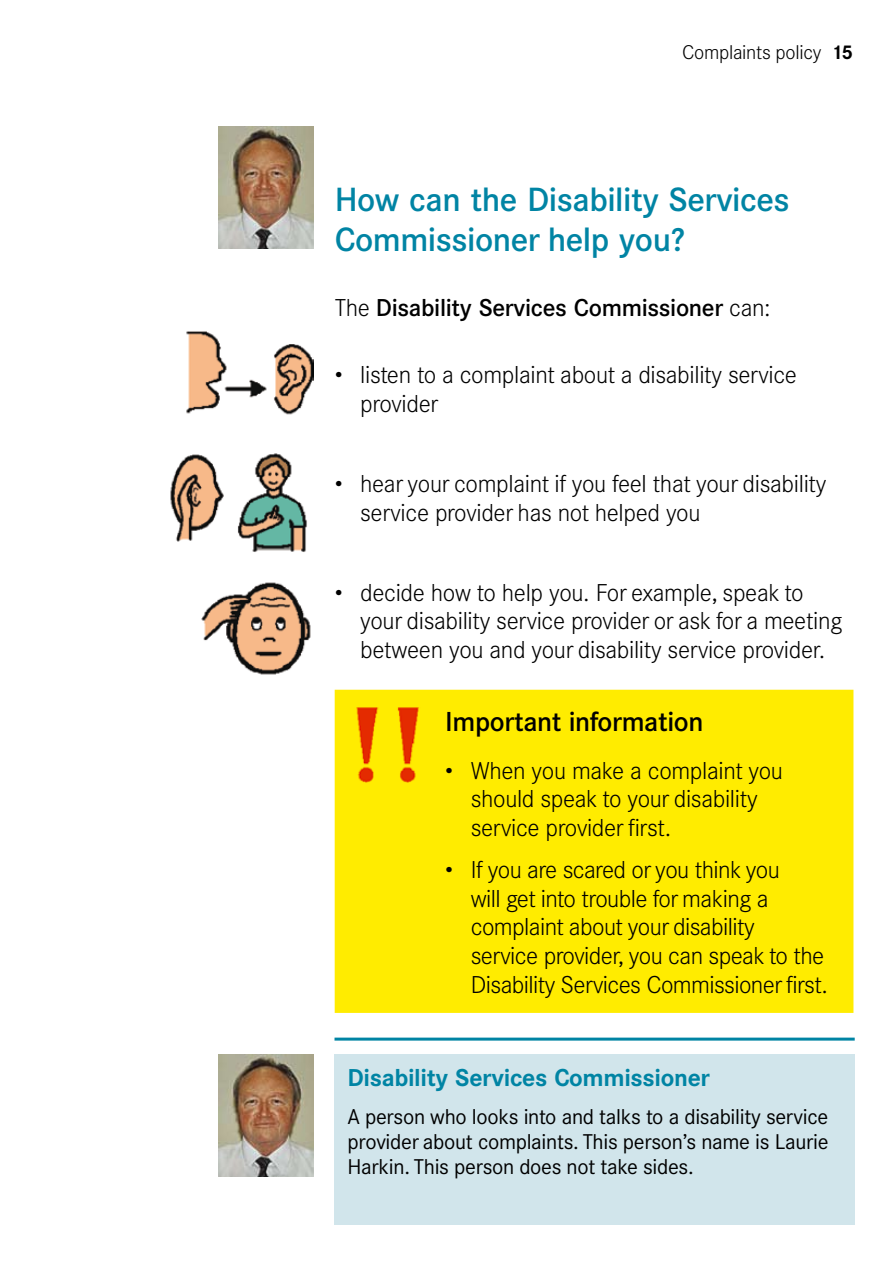
<style>
.page{position:relative;width:893px;height:1263px;background:#fff}
.page>*{position:absolute;margin:0;border:0;box-sizing:border-box;transform-origin:0 0}
.t1{font:500 33px/39.6px "Corporate SBQ";letter-spacing:-.015em;color:#0084a4}
.t2{font:500 27px "Corporate SBQ";letter-spacing:-.015em;color:#000}
.t3{font:300 24px/28.8px "Corporate SBQ";letter-spacing:-.015em;color:#000}
.t4{font:500 24px "Corporate SBQ";letter-spacing:-.015em;color:#000}
.t5{font:700 24px "Corporate SBQ";letter-spacing:-.015em;color:#0084a4}
.t6{font:21px/25.2px "Corporate SBQ";letter-spacing:-.015em;color:#000;text-align:justify}
.t7{font:300 19.5px "Corporate SBQ";letter-spacing:-.015em;color:#000}
.s1{font-weight:700}
.s2{font-weight:300}
</style>
<div class="page">
<div style="left:335px;top:690px;width:518px;height:323px;background:#ffec00"></div>
<img style="left:186px;top:331px;width:127px;height:84px">
<img style="left:170px;top:454px;width:54px;height:88px">
<img style="left:238px;top:453px;width:69px;height:99px">
<img style="left:201px;top:582px;width:110px;height:93px">
<div style="left:335px;top:1054px;width:520px;height:171px;background:#d1e5eb"></div>
<div style="left:353px;top:706px;width:77px;height:88px;background:#ffec00"></div>
<img style="left:356px;top:707px;width:63px;height:76px">
<img style="left:218px;top:1054px;width:95px;height:122px">
<img style="left:218px;top:126px;width:95px;height:122px">
<hr style="left:334px;top:1037px;width:521px;height:3px;background:#0084a4">
<p class="t7" style="left:682px;top:41px;width:170px">Complaints policy <span class="s1">15</span></p>
<h1 class="t1" style="left:335px;top:180px;width:457px">How can the Disability Services<br>Commissioner help you?</h1>
<p class="t4" style="left:335px;top:293px;width:438px"><span class="s2">The</span> Disability Services Commissioner <span class="s2">can:</span></p>
<p class="t3" style="left:360px;top:361px;width:438px;text-indent:-26px">• listen to a complaint about a disability service provider</p>
<p class="t3" style="left:360px;top:469px;width:468px;text-indent:-26px">• hear your complaint if you feel that your disability service provider has not helped you</p>
<p class="t3" style="left:360px;top:578px;width:483px;text-indent:-26px">• decide how to help you. For example, speak to your disability service provider or ask for a meeting between you and your disability service provider.</p>
<p class="t2" style="left:445px;top:705px;width:260px">Important information</p>
<p class="t3" style="left:471px;top:756px;width:314px;text-indent:-26px">• When you make a complaint you should speak to your disability service provider first.</p>
<p class="t3" style="left:471px;top:855px;width:359px;text-indent:-26px">• If you are scared or you think you<br>will get into trouble for making a complaint about your disability service provider, you can speak to the Disability Services Commissioner first.</p>
<p class="t5" style="left:347px;top:1063px;width:364px">Disability Services Commissioner</p>
<p class="t6" style="left:347px;top:1104px;width:483px">A person who looks into and talks to a disability service provider about complaints. This person’s name is Laurie Harkin. This person does not take sides.</p>
</div>
